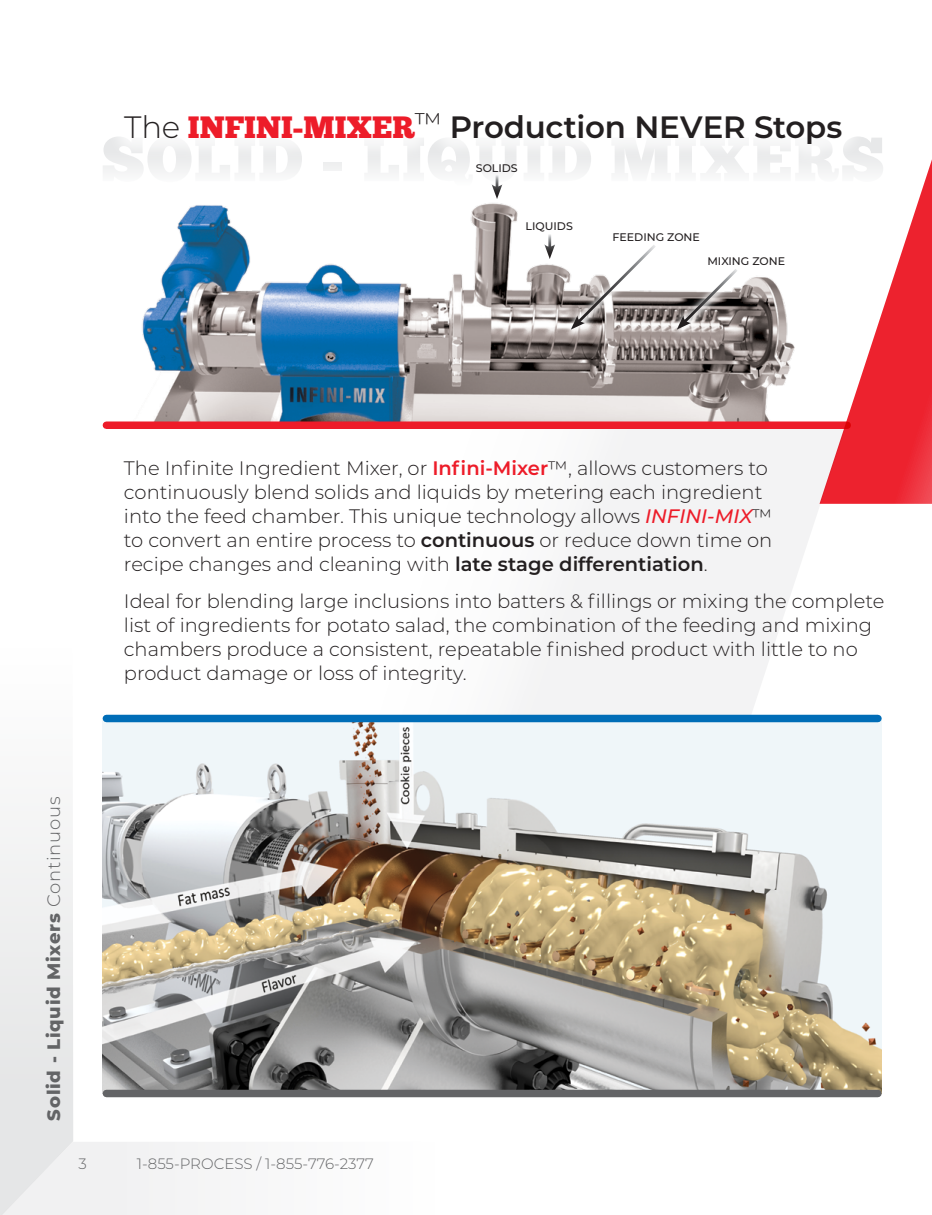
<style>
.page{position:relative;width:932px;height:1215px;background:#fff}
.page>*{position:absolute;margin:0;border:0;box-sizing:border-box;transform-origin:0 0}
.t1{font:600 30.9px "Montserrat";letter-spacing:-.01em;color:#231f20}
.t2{font:300 19.5px/24px "Montserrat";color:#231f20}
.t3{font:800 18px "Montserrat";letter-spacing:.04em;color:#636466}
.t4{font:300 15px "Montserrat";color:#636466}
.t5{font:500 10.95px "Montserrat";color:#231f20}
.s1{font-weight:300}
.s2{font-family:"Chunk Five";font-weight:400;color:#ed1c29}
.s3{font-weight:600;color:#ed1c29}
.s4{font-weight:500;font-style:italic;color:#ed1c29}
.s5{font-weight:600}
</style>
<div class="page">
<img style="left:104px;top:176px;width:691px;height:247px">
<svg style="left:435px;top:429px;width:412px;height:286px;fill:#f3f3f4"></svg>
<svg style="left:0;top:714px;width:435px;height:501px"></svg>
<div style="left:106px;top:421px;width:741px;height:8px;background:#ed1c29"></div>
<img style="left:103px;top:717px;width:778px;height:376px">
<div style="left:106px;top:715px;width:771px;height:7px;background:#006db7"></div>
<svg style="left:819px;top:159px;width:113px;height:345px"></svg>
<div style="left:100px;top:87px;width:766px;height:81px;background:#fff"></div>
<div style="left:106px;top:1090px;width:771px;height:7px;background:#636466"></div>
<hr style="left:495px;top:175px;width:3px;height:15px;background:#fff">
<svg style="left:491px;top:184px;width:11px;height:15px"></svg>
<svg style="left:544px;top:229px;width:209px;height:117px"></svg>
<h1 class="t1" style="left:124px;top:105px;width:719px"><span class="s1">The</span> <span class="s2">INFINI-MIXER</span><sup>™</sup> Production NEVER Stops</h1>
<p class="t5" style="left:476px;top:160px;width:43px">SOLIDS</p>
<p class="t5" style="left:525px;top:219px;width:49px">LIQUIDS</p>
<p class="t5" style="left:612px;top:229px;width:89px">FEEDING ZONE</p>
<p class="t5" style="left:707px;top:253px;width:79px">MIXING ZONE</p>
<p class="t2" style="left:124px;top:455px;width:650px">The Infinite Ingredient Mixer, or <span class="s3">Infini-Mixer</span>™, allows customers to continuously blend solids and liquids by metering each ingredient into the feed chamber. This unique technology allows <span class="s4">INFINI-MIX</span>™ to convert an entire process to <span class="s5">continuous</span> or reduce down time on recipe changes and cleaning with <span class="s5">late stage differentiation</span>.</p>
<p class="t2" style="left:124px;top:588px;width:762px">Ideal for blending large inclusions into batters &amp; fillings or mixing the complete list of ingredients for potato salad, the combination of the feeding and mixing chambers produce a consistent, repeatable finished product with little to no product damage or loss of integrity.</p>
<p class="t3" style="left:40px;top:1120px;width:325px;rotate:-90deg">Solid - Liquid Mixers <span class="s1">Continuous</span></p>
<p class="t4" style="left:78px;top:1153px;width:10px">3</p>
<p class="t4" style="left:137px;top:1153px;width:238px">1-855-PROCESS / 1-855-776-2377</p>
</div>
